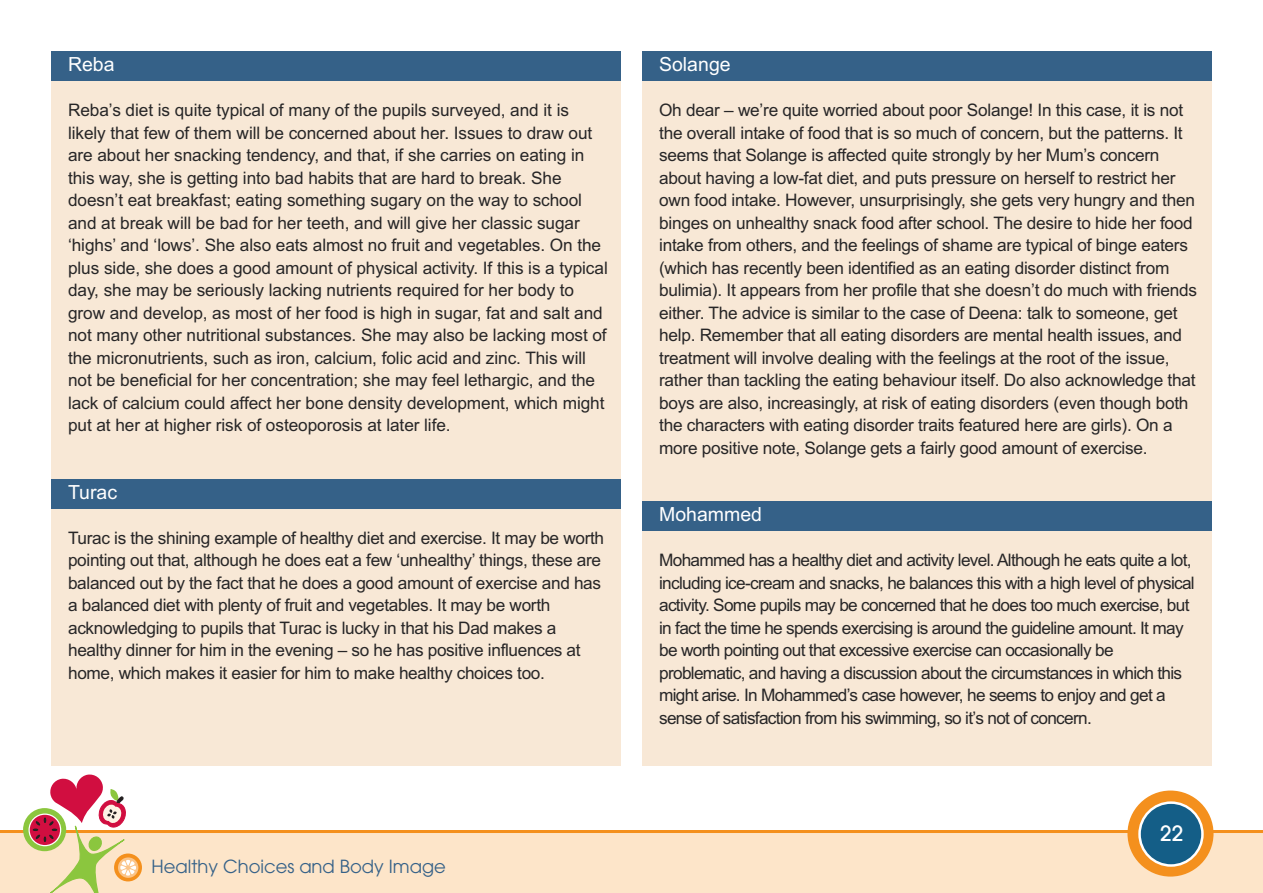
<style>
.page{position:relative;width:1263px;height:893px;background:#fff}
.page>*{position:absolute;margin:0;border:0;box-sizing:border-box;transform-origin:0 0}
.t1{font:500 21px "Avant Garde";color:#fff}
.t2{font:19.5px "Arial";color:#fff}
.t3{font:18px "Avant Garde";color:#356188}
.t4{font:17.25px/22.5px "Arial";letter-spacing:-.015em;color:#272627}
.t5{font:17.25px/22.5px "Arial";letter-spacing:-.04em;color:#272627}
</style>
<div class="page">
<div style="left:642px;top:51px;width:570px;height:714px;background:#f8e8d6"></div>
<div style="left:642px;top:501px;width:570px;height:30px;background:#356188"></div>
<div style="left:0;top:833px;width:1263px;height:60px;background:#fde5c9"></div>
<hr style="left:0;top:830px;width:1263px;height:3px;background:#f4901d">
<svg style="left:114px;top:853px;width:28px;height:28px"></svg>
<div style="left:118px;top:857px;width:20px;height:21px;background:#fbc488;border-radius:50%"></div>
<div style="left:23px;top:808px;width:43px;height:43px;background:#8bc63e;border-radius:50%"></div>
<svg style="left:29px;top:814px;width:32px;height:32px"></svg>
<div style="left:28px;top:813px;width:33px;height:33px;border:1px solid #fff;border-radius:50%"></div>
<svg style="left:33px;top:774px;width:103px;height:119px"></svg>
<div style="left:1127px;top:790px;width:86px;height:87px;background:#f4901d;border-radius:50%"></div>
<div style="left:1139px;top:803px;width:63px;height:62px;background:#145e87;border-radius:50%"></div>
<div style="left:1138px;top:801px;width:66px;height:66px;border:2px solid #fff;border-radius:50%"></div>
<div style="left:51px;top:61px;width:570px;height:704px;background:#f8e8d6"></div>
<div style="left:51px;top:51px;width:570px;height:30px;background:#356188"></div>
<div style="left:51px;top:479px;width:570px;height:29px;background:#356188"></div>
<div style="left:642px;top:51px;width:570px;height:30px;background:#356188"></div>
<p class="t2" style="left:68px;top:53px;width:48px">Reba</p>
<p class="t4" style="left:68px;top:99px;width:541px">Reba’s diet is quite typical of many of the pupils surveyed, and it is likely that few of them will be concerned about her. Issues to draw out are about her snacking tendency, and that, if she carries on eating in this way, she is getting into bad habits that are hard to break. She doesn’t eat breakfast; eating something sugary on the way to school and at break will be bad for her teeth, and will give her classic sugar ‘highs’ and ‘lows’. She also eats almost no fruit and vegetables. On the plus side, she does a good amount of physical activity. If this is a typical day, she may be seriously lacking nutrients required for her body to grow and develop, as most of her food is high in sugar, fat and salt and not many other nutritional substances. She may also be lacking most of the micronutrients, such as iron, calcium, folic acid and zinc. This will not be beneficial for her concentration; she may feel lethargic, and the lack of calcium could affect her bone density development, which might put at her at higher risk of osteoporosis at later life.</p>
<p class="t2" style="left:68px;top:481px;width:51px">Turac</p>
<p class="t4" style="left:68px;top:527px;width:538px">Turac is the shining example of healthy diet and exercise. It may be worth pointing out that, although he does eat a few ‘unhealthy’ things, these are balanced out by the fact that he does a good amount of exercise and has a balanced diet with plenty of fruit and vegetables. It may be worth acknowledging to pupils that Turac is lucky in that his Dad makes a healthy dinner for him in the evening – so he has positive influences at home, which makes it easier for him to make healthy choices too.</p>
<p class="t3" style="left:152px;top:860px;width:296px">Healthy Choices and Body Image</p>
<p class="t2" style="left:659px;top:53px;width:73px">Solange</p>
<p class="t4" style="left:659px;top:99px;width:539px">Oh dear – we’re quite worried about poor Solange! In this case, it is not the overall intake of food that is so much of concern, but the patterns. It seems that Solange is affected quite strongly by her Mum’s concern about having a low-fat diet, and puts pressure on herself to restrict her own food intake. However, unsurprisingly, she gets very hungry and then binges on unhealthy snack food after school. The desire to hide her food intake from others, and the feelings of shame are typical of binge eaters (which has recently been identified as an eating disorder distinct from bulimia). It appears from her profile that she doesn’t do much with friends either. The advice is similar to the case of Deena: talk to someone, get help. Remember that all eating disorders are mental health issues, and treatment will involve dealing with the feelings at the root of the issue, rather than tackling the eating behaviour itself. Do also acknowledge that boys are also, increasingly, at risk of eating disorders (even though both the characters with eating disorder traits featured here are girls). On a more positive note, Solange gets a fairly good amount of exercise.</p>
<p class="t2" style="left:659px;top:503px;width:104px">Mohammed</p>
<p class="t5" style="left:659px;top:549px;width:537px">Mohammed has a healthy diet and activity level. Although he eats quite a lot, including ice-cream and snacks, he balances this with a high level of physical activity. Some pupils may be concerned that he does too much exercise, but in fact the time he spends exercising is around the guideline amount. It may be worth pointing out that excessive exercise can occasionally be problematic, and having a discussion about the circumstances in which this might arise. In Mohammed’s case however, he seems to enjoy and get a sense of satisfaction from his swimming, so it’s not of concern.</p>
<p class="t1" style="left:1160px;top:826px;width:25px">22</p>
</div>
